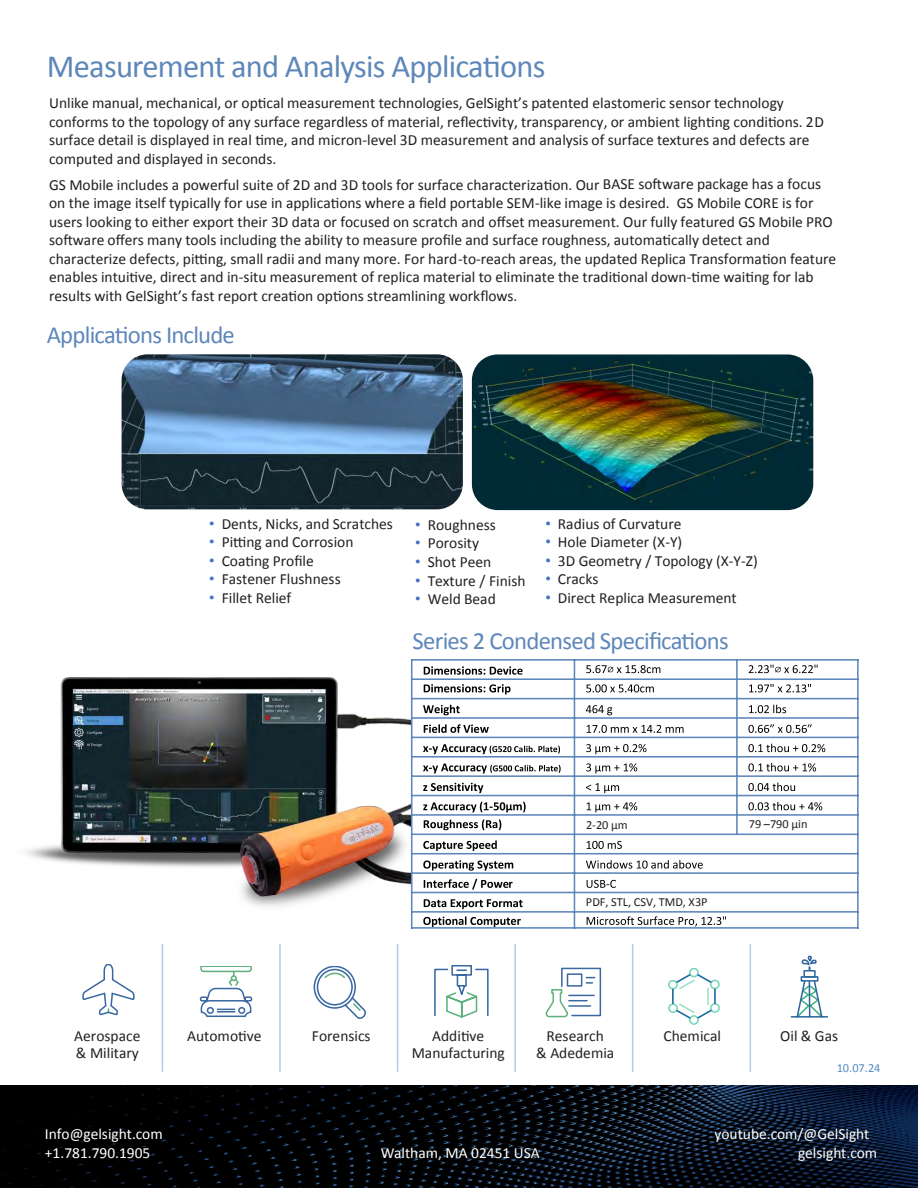
<style>
.page{position:relative;width:918px;height:1188px;background:#fff}
.page>*{position:absolute;margin:0;border:0;box-sizing:border-box;transform-origin:0 0}
.t1{font:32.4px "Calibri";letter-spacing:-.02em;color:#5e87b9}
.t2{font:24.75px "Calibri";letter-spacing:-.03em;color:#5e87b9}
.t3{font:15.45px/18.6px "Calibri";color:#231f20}
.t4{font:15.45px/18.6px "Calibri";color:#fff}
.t5{font:12.3px "Calibri";color:#231f20}
.t6{font:12.3px "Calibri";color:#538cc4}
.s1{font-family:"Arial";color:#4472c4}
</style>
<div class="page">
<svg style="left:82px;top:964px;width:53px;height:51px"></svg>
<svg style="left:200px;top:966px;width:52px;height:51px"></svg>
<svg style="left:314px;top:967px;width:52px;height:52px"></svg>
<svg style="left:434px;top:965px;width:54px;height:53px"></svg>
<svg style="left:546px;top:968px;width:55px;height:49px"></svg>
<svg style="left:796px;top:956px;width:27px;height:60px"></svg>
<hr style="left:791px;top:1016px;width:37px;height:2px;background:#2d659f">
<hr style="left:162px;top:944px;width:1px;height:128px;background:#4472c4">
<hr style="left:279px;top:944px;width:2px;height:128px;background:#4472c4">
<hr style="left:397px;top:944px;width:1px;height:128px;background:#4472c4">
<hr style="left:514px;top:944px;width:2px;height:128px;background:#4472c4">
<hr style="left:632px;top:944px;width:1px;height:128px;background:#4472c4">
<hr style="left:750px;top:944px;width:1px;height:128px;background:#4472c4">
<img style="left:472px;top:354px;width:341px;height:156px">
<img style="left:122px;top:354px;width:341px;height:155px">
<div style="left:689px;top:968px;width:10px;height:9px;border:2px solid #00b07b;border-radius:50%"></div>
<div style="left:689px;top:1015px;width:10px;height:10px;border:2px solid #00b07b;border-radius:50%"></div>
<svg style="left:668px;top:971px;width:51px;height:51px"></svg>
<img style="left:26px;top:677px;width:385px;height:236px">
<hr style="left:411px;top:927px;width:448px;height:2px;background:#5d86b9">
<hr style="left:411px;top:659px;width:448px;height:2px;background:#5d86b9">
<hr style="left:857px;top:834px;width:2px;height:95px;background:#5d86b9">
<svg style="left:857px;top:816px;width:2px;height:18px"></svg>
<hr style="left:857px;top:699px;width:2px;height:116px;background:#5d86b9">
<hr style="left:857px;top:679px;width:2px;height:20px;background:#5d86b9">
<hr style="left:857px;top:659px;width:2px;height:20px;background:#5d86b9">
<hr style="left:411px;top:834px;width:1px;height:95px;background:#5d86b9">
<svg style="left:411px;top:816px;width:1px;height:18px"></svg>
<hr style="left:411px;top:699px;width:1px;height:116px;background:#5d86b9">
<svg style="left:411px;top:661px;width:1px;height:37px"></svg>
<hr style="left:411px;top:911px;width:448px;height:2px;background:#5d86b9">
<hr style="left:411px;top:892px;width:448px;height:1px;background:#5d86b9">
<hr style="left:411px;top:872px;width:448px;height:2px;background:#5d86b9">
<hr style="left:411px;top:853px;width:448px;height:1px;background:#5d86b9">
<hr style="left:737px;top:834px;width:122px;height:1px;background:#5d86b9">
<hr style="left:411px;top:834px;width:326px;height:1px;background:#5d86b9">
<hr style="left:411px;top:814px;width:448px;height:2px;background:#5d86b9">
<hr style="left:411px;top:795px;width:448px;height:1px;background:#5d86b9">
<hr style="left:411px;top:775px;width:448px;height:2px;background:#5d86b9">
<hr style="left:411px;top:756px;width:448px;height:2px;background:#5d86b9">
<hr style="left:411px;top:737px;width:448px;height:1px;background:#5d86b9">
<hr style="left:411px;top:717px;width:448px;height:2px;background:#5d86b9">
<hr style="left:411px;top:698px;width:448px;height:1px;background:#5d86b9">
<hr style="left:411px;top:678px;width:448px;height:2px;background:#5d86b9">
<hr style="left:736px;top:815px;width:2px;height:20px;background:#5d86b9">
<hr style="left:736px;top:699px;width:2px;height:116px;background:#5d86b9">
<hr style="left:736px;top:679px;width:2px;height:20px;background:#5d86b9">
<hr style="left:736px;top:659px;width:2px;height:20px;background:#5d86b9">
<hr style="left:574px;top:834px;width:1px;height:95px;background:#5d86b9">
<svg style="left:574px;top:816px;width:1px;height:18px"></svg>
<hr style="left:574px;top:699px;width:1px;height:116px;background:#5d86b9">
<svg style="left:574px;top:661px;width:1px;height:37px"></svg>
<svg style="left:424px;top:666px;width:99px;height:9px"></svg>
<svg style="left:586px;top:665px;width:232px;height:8px"></svg>
<svg style="left:424px;top:684px;width:87px;height:11px"></svg>
<svg style="left:586px;top:684px;width:225px;height:8px"></svg>
<svg style="left:423px;top:705px;width:37px;height:10px"></svg>
<svg style="left:586px;top:705px;width:200px;height:10px"></svg>
<svg style="left:424px;top:724px;width:65px;height:9px"></svg>
<svg style="left:587px;top:724px;width:225px;height:9px"></svg>
<svg style="left:423px;top:744px;width:137px;height:10px"></svg>
<svg style="left:586px;top:744px;width:60px;height:10px"></svg>
<svg style="left:748px;top:744px;width:77px;height:8px"></svg>
<svg style="left:423px;top:763px;width:138px;height:11px"></svg>
<svg style="left:586px;top:763px;width:51px;height:11px"></svg>
<svg style="left:748px;top:763px;width:68px;height:9px"></svg>
<svg style="left:423px;top:783px;width:60px;height:10px"></svg>
<svg style="left:586px;top:783px;width:33px;height:10px"></svg>
<svg style="left:748px;top:783px;width:47px;height:8px"></svg>
<svg style="left:423px;top:802px;width:103px;height:10px"></svg>
<svg style="left:587px;top:802px;width:50px;height:10px"></svg>
<svg style="left:748px;top:802px;width:74px;height:8px"></svg>
<svg style="left:424px;top:819px;width:77px;height:11px"></svg>
<svg style="left:423px;top:840px;width:74px;height:11px"></svg>
<svg style="left:587px;top:841px;width:35px;height:8px"></svg>
<svg style="left:423px;top:860px;width:90px;height:11px"></svg>
<svg style="left:586px;top:860px;width:117px;height:9px"></svg>
<svg style="left:424px;top:879px;width:89px;height:11px"></svg>
<svg style="left:587px;top:880px;width:29px;height:8px"></svg>
<svg style="left:424px;top:899px;width:99px;height:10px"></svg>
<svg style="left:423px;top:916px;width:98px;height:11px"></svg>
<svg style="left:587px;top:916px;width:139px;height:11px"></svg>
<img style="left:0;top:1085px;width:918px;height:103px">
<p class="t1" style="left:47px;top:46px;width:500px">Measurement and Analysis Applications</p>
<p class="t3" style="left:49px;top:94px;width:776px">Unlike manual, mechanical, or optical measurement technologies, GelSight’s patented elastomeric sensor technology conforms to the topology of any surface regardless of material, reflectivity, transparency, or ambient lighting conditions. 2D surface detail is displayed in real time, and micron-level 3D measurement and analysis of surface textures and defects are computed and displayed in seconds.</p>
<p class="t3" style="left:49px;top:175px;width:789px">GS Mobile includes a powerful suite of 2D and 3D tools for surface characterization. Our BASE software package has a focus on the image itself typically for use in applications where a field portable SEM-like image is desired. GS Mobile CORE is for users looking to either export their 3D data or focused on scratch and offset measurement. Our fully featured GS Mobile PRO software offers many tools including the ability to measure profile and surface roughness, automatically detect and characterize defects, pitting, small radii and many more. For hard-to-reach areas, the updated Replica Transformation feature enables intuitive, direct and in-situ measurement of replica material to eliminate the traditional down-time waiting for lab results with GelSight’s fast report creation options streamlining workflows.</p>
<p class="t2" style="left:47px;top:319px;width:190px">Applications Include</p>
<p class="t3" style="left:209px;top:514px;width:185px"><span class="s1">•</span> Dents, Nicks, and Scratches</p>
<p class="t3" style="left:209px;top:533px;width:146px"><span class="s1">•</span> Pitting and Corrosion</p>
<p class="t3" style="left:209px;top:551px;width:106px"><span class="s1">•</span> Coating Profile</p>
<p class="t3" style="left:209px;top:570px;width:133px"><span class="s1">•</span> Fastener Flushness</p>
<p class="t3" style="left:209px;top:589px;width:84px"><span class="s1">•</span> Fillet Relief</p>
<p class="t3" style="left:415px;top:516px;width:82px"><span class="s1">•</span> Roughness</p>
<p class="t3" style="left:415px;top:534px;width:65px"><span class="s1">•</span> Porosity</p>
<p class="t3" style="left:415px;top:553px;width:78px"><span class="s1">•</span> Shot Peen</p>
<p class="t3" style="left:415px;top:571px;width:112px"><span class="s1">•</span> Texture / Finish</p>
<p class="t3" style="left:415px;top:590px;width:82px"><span class="s1">•</span> Weld Bead</p>
<p class="t3" style="left:545px;top:514px;width:138px"><span class="s1">•</span> Radius of Curvature</p>
<p class="t3" style="left:545px;top:533px;width:138px"><span class="s1">•</span> Hole Diameter (X-Y)</p>
<p class="t3" style="left:545px;top:552px;width:214px"><span class="s1">•</span> 3D Geometry / Topology (X-Y-Z)</p>
<p class="t3" style="left:545px;top:570px;width:55px"><span class="s1">•</span> Cracks</p>
<p class="t3" style="left:545px;top:589px;width:193px"><span class="s1">•</span> Direct Replica Measurement</p>
<p class="t2" style="left:413px;top:625px;width:318px">Series 2 Condensed Specifications</p>
<p class="t5" style="left:586px;top:817px;width:43px">2-20 µm</p>
<p class="t5" style="left:749px;top:816px;width:60px">79 –790 µin</p>
<p class="t5" style="left:586px;top:894px;width:123px">PDF, STL, CSV, TMD, X3P</p>
<p class="t3" style="left:74px;top:1028px;width:68px;line-height:17.1px">Aerospace &amp; Military</p>
<p class="t3" style="left:187px;top:1027px;width:76px">Automotive</p>
<p class="t3" style="left:312px;top:1027px;width:60px">Forensics</p>
<p class="t3" style="left:412px;top:1028px;width:95px;line-height:17.1px;text-align:center">Additive<br>Manufacturing</p>
<p class="t3" style="left:536px;top:1028px;width:80px;line-height:17.1px;text-align:center">Research<br>&amp; Adedemia</p>
<p class="t3" style="left:664px;top:1027px;width:59px">Chemical</p>
<p class="t3" style="left:780px;top:1027px;width:59px">Oil &amp; Gas</p>
<p class="t6" style="left:837px;top:1061px;width:45px">10.07.24</p>
<p class="t4" style="left:48px;top:1116px;width:84px">GelSight, Inc. gelsight.com</p>
<p class="t4" style="left:751px;top:1116px;width:120px">info@gelsight.com +1.781.790.1905</p>
<p class="t4" style="left:45px;top:1125px;width:119px">Info@gelsight.com</p>
<p class="t4" style="left:714px;top:1125px;width:156px">youtube.com/@GelSight</p>
<p class="t4" style="left:45px;top:1144px;width:107px">+1.781.790.1905</p>
<p class="t4" style="left:381px;top:1144px;width:160px">Waltham, MA 02451 USA</p>
<p class="t4" style="left:798px;top:1144px;width:81px">gelsight.com</p>
</div>
